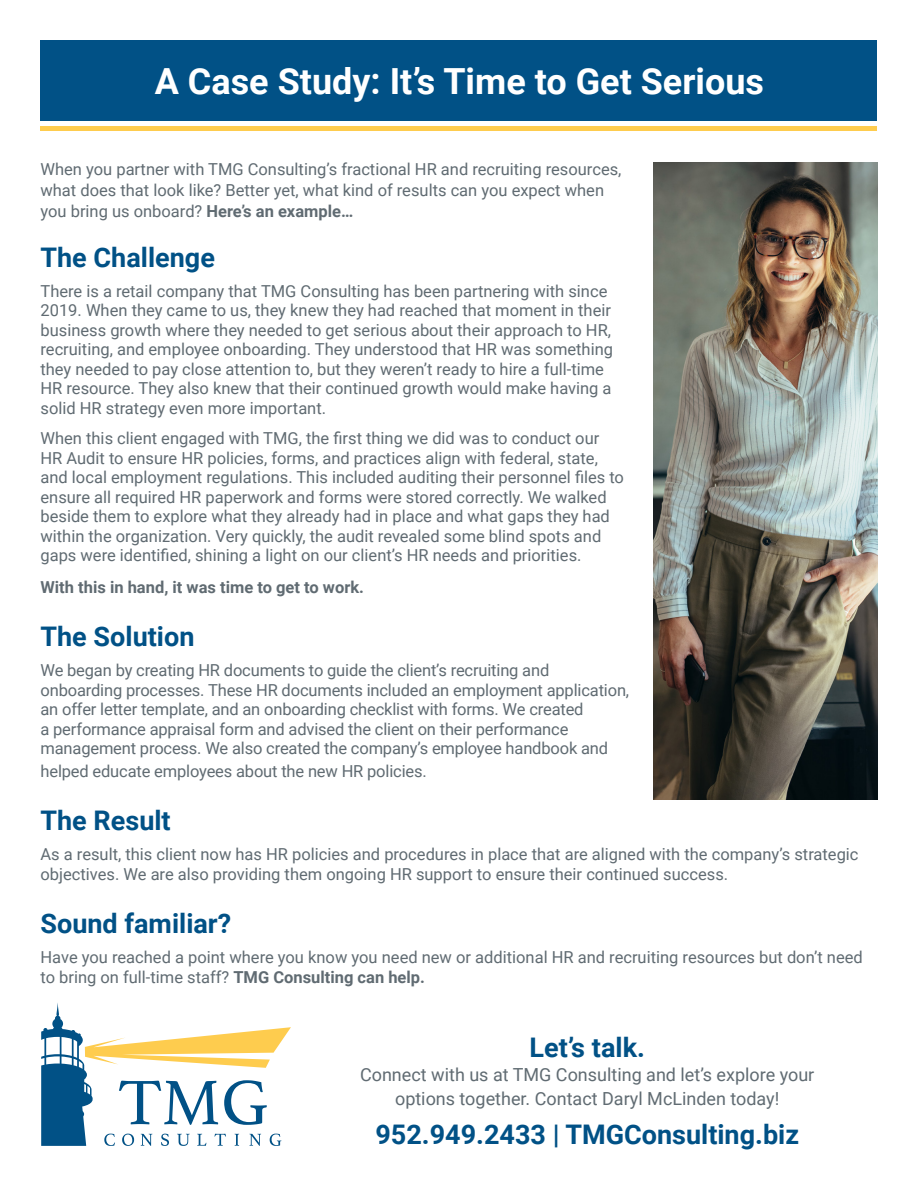
<style>
.page{position:relative;width:918px;height:1188px;background:#fff}
.page>*{position:absolute;margin:0;border:0;box-sizing:border-box;transform-origin:0 0}
.t1{font:700 36px "Roboto";color:#fff}
.t2{font:700 27px "Roboto";color:#015186}
.t3{font:18px/24px "Roboto";color:#606b72;text-align:center}
.t4{font:16.5px/19.5px "Roboto";color:#606b72}
.t5{font:700 16.5px "Roboto";color:#606b72}
.s1{font-weight:700}
</style>
<div class="page">
<div style="left:40px;top:126px;width:838px;height:5px;background:#fecc4e"></div>
<div style="left:40px;top:40px;width:838px;height:82px;background:#015186"></div>
<img style="left:653px;top:163px;width:225px;height:636px">
<svg style="left:41px;top:1003px;width:250px;height:143px"></svg>
<h1 class="t1" style="left:155px;top:56px;width:611px">A Case Study: It’s Time to Get Serious</h1>
<p class="t4" style="left:40px;top:158px;width:582px;line-height:21px">When you partner with TMG Consulting’s fractional HR and recruiting resources, what does that look like? Better yet, what kind of results can you expect when you bring us onboard? <span class="s1">Here’s an example…</span></p>
<p class="t2" style="left:40px;top:238px;width:176px">The Challenge</p>
<p class="t4" style="left:40px;top:281px;width:574px">There is a retail company that TMG Consulting has been partnering with since 2019. When they came to us, they knew they had reached that moment in their business growth where they needed to get serious about their approach to HR, recruiting, and employee onboarding. They understood that HR was something they needed to pay close attention to, but they weren’t ready to hire a full-time HR resource. They also knew that their continued growth would make having a solid HR strategy even more important.</p>
<p class="t4" style="left:40px;top:428px;width:585px">When this client engaged with TMG, the first thing we did was to conduct our HR Audit to ensure HR policies, forms, and practices align with federal, state, and local employment regulations. This included auditing their personnel files to ensure all required HR paperwork and forms were stored correctly. We walked beside them to explore what they already had in place and what gaps they had within the organization. Very quickly, the audit revealed some blind spots and gaps were identified, shining a light on our client’s HR needs and priorities.</p>
<p class="t5" style="left:40px;top:576px;width:325px">With this in hand, it was time to get to work.</p>
<p class="t2" style="left:40px;top:618px;width:155px">The Solution</p>
<p class="t4" style="left:40px;top:660px;width:590px">We began by creating HR documents to guide the client’s recruiting and onboarding processes. These HR documents included an employment application, an offer letter template, and an onboarding checklist with forms. We created<br>a performance appraisal form and advised the client on their performance management process. We also created the company’s employee handbook and</p>
<p class="t4" style="left:40px;top:761px;width:388px">helped educate employees about the new HR policies.</p>
<p class="t2" style="left:40px;top:801px;width:132px">The Result</p>
<p class="t4" style="left:40px;top:844px;width:820px">As a result, this client now has HR policies and procedures in place that are aligned with the company’s strategic objectives. We are also providing them ongoing HR support to ensure their continued success.</p>
<p class="t2" style="left:40px;top:904px;width:192px">Sound familiar?</p>
<p class="t4" style="left:40px;top:947px;width:824px">Have you reached a point where you know you need new or additional HR and recruiting resources but don’t need to bring on full-time staff? <span class="s1">TMG Consulting can help.</span></p>
<p class="t2" style="left:530px;top:1029px;width:117px">Let’s talk.</p>
<p class="t3" style="left:360px;top:1062px;width:456px">Connect with us at TMG Consulting and let’s explore your options together. Contact Daryl McLinden today!</p>
<h2 class="t2" style="left:375px;top:1116px;width:425px">952.949.2433 | TMGConsulting.biz</h2>
</div>
